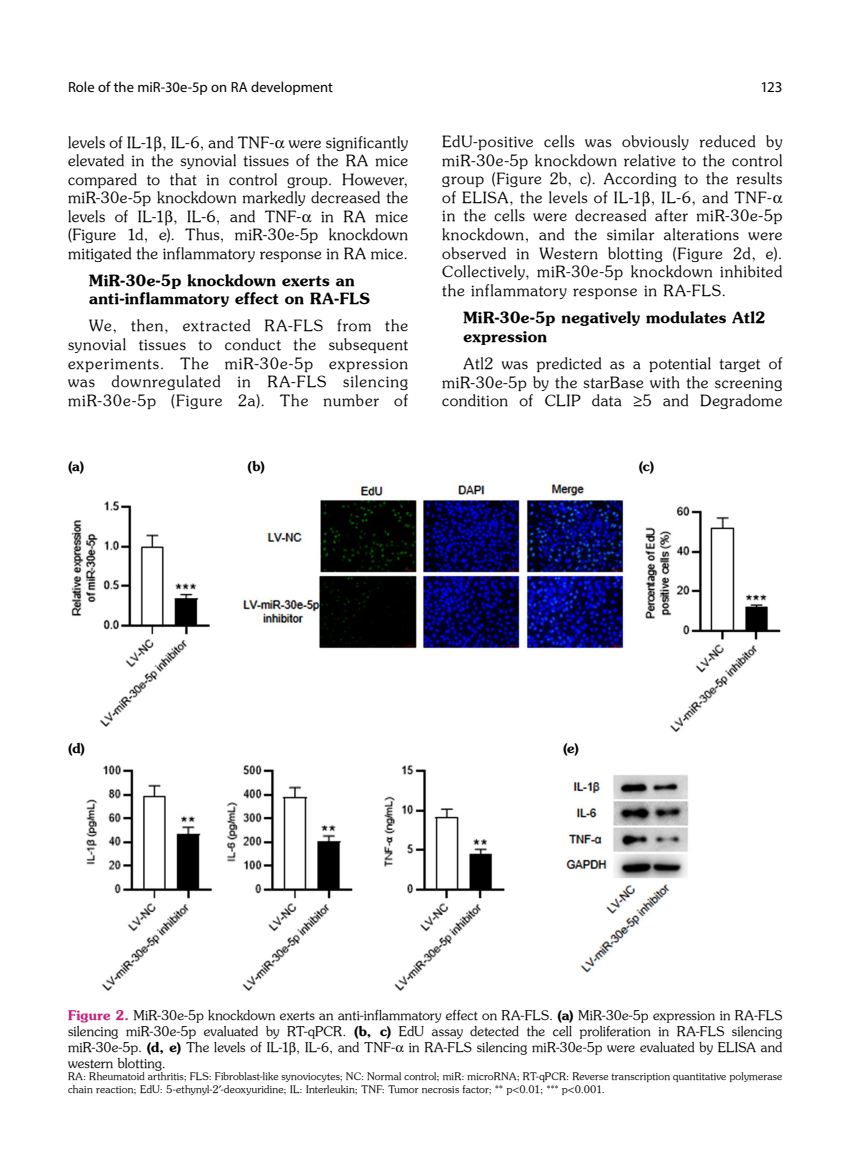
<style>
.page{position:relative;width:859px;height:1170px;background:#fff}
.page>*{position:absolute;margin:0;border:0;box-sizing:border-box;transform-origin:0 0}
.t1{font:15.45px/18.6px "Souvenir Turk";letter-spacing:.04em;color:#000;text-align:justify}
.t2{font:15.45px/18.6px "Souvenir Turk B";letter-spacing:.01em;color:#000}
.t3{font:15px "Myriad Pro";color:#000}
.t4{font:14.55px "Myriad Pro";letter-spacing:.005em;color:#000}
.t5{font:13.35px/16px "Souvenir Turk";letter-spacing:.01em;color:#000;text-align:justify}
.t6{font:13.35px "Souvenir Turk B";color:#000}
.t7{font:10.35px/12.5px "Souvenir Turk";letter-spacing:.02em;color:#000}
.s1{font-family:"Souvenir Turk B";color:#c81e7c}
.s2{font-family:"Souvenir Turk B"}
</style>
<div class="page">
<img style="left:71px;top:483px;width:710px;height:508px">
<p class="t4" style="left:68px;top:78px;width:267px">Role of the miR-30e-5p on RA development</p>
<p class="t3" style="left:760px;top:78px;width:23px">123</p>
<p class="t1" style="left:68px;top:132px;width:342px">levels of IL-1 , IL-6, and TNF- were significantly elevated in the synovial tissues of the RA mice compared to that in control group. However, miR-30e-5p knockdown markedly decreased the levels of IL-1 , IL-6, and TNF-</p>
<p class="t1" style="left:68px;top:206px;width:342px;text-indent:253px">in RA mice (Figure 1d, e). Thus, miR-30e-5p knockdown mitigated the inflammatory response in RA mice.</p>
<p class="t2" style="left:89px;top:271px;width:272px">MiR-30e-5p knockdown exerts an anti-inflammatory effect on RA-FLS</p>
<p class="t1" style="left:68px;top:316px;width:342px;text-indent:21px">We, then, extracted RA-FLS from the synovial tissues to conduct the subsequent experiments. The miR-30e-5p expression was downregulated in RA-FLS silencing miR-30e-5p (Figure 2a). The number of</p>
<p class="t1" style="left:442px;top:132px;width:342px;text-align:left">EdU-positive cells was obviously reduced by miR-30e-5p knockdown relative to the control group (Figure 2b, c). According to the results of ELISA, the levels of IL-1 , IL-6, and TNF&shy;in the cells were decreased after miR-30e-5p knockdown, and the similar alterations were observed in Western blotting (Figure 2d, e).<br>Collectively, miR-30e-5p knockdown inhibited the inflammatory response in RA-FLS.</p>
<p class="t2" style="left:463px;top:308px;width:304px">MiR-30e-5p negatively modulates Atl2 expression</p>
<p class="t1" style="left:442px;top:354px;width:342px;text-indent:21px">Atl2 was predicted as a potential target of miR-30e-5p by the starBase with the screening condition of CLIP data ≥5 and Degradome</p>
<p class="t6" style="left:68px;top:457px;width:18px">(a)</p>
<p class="t6" style="left:247px;top:457px;width:19px">(b)</p>
<p class="t6" style="left:639px;top:457px;width:17px">(c)</p>
<p class="t6" style="left:68px;top:739px;width:19px">(d)</p>
<p class="t6" style="left:563px;top:739px;width:18px">(e)</p>
<p class="t5" style="left:68px;top:1006px;width:716px"><span class="s1">Figure 2.</span> MiR-30e-5p knockdown exerts an anti-inflammatory effect on RA-FLS. <span class="s2">(a)</span> MiR-30e-5p expression in RA-FLS silencing miR-30e-5p evaluated by RT-qPCR. <span class="s2">(b, c)</span> EdU assay detected the cell proliferation in RA-FLS silencing miR-30e-5p. <span class="s2">(d, e)</span> The levels of IL-1 , IL-6, and TNF- in RA-FLS silencing miR-30e-5p were evaluated by ELISA and western blotting.</p>
<p class="t7" style="left:68px;top:1069px;width:716px">RA: Rheumatoid arthritis; FLS: Fibroblast-like synoviocytes; NC: Normal control; miR: microRNA; RT-qPCR: Reverse transcription quantitative polymerase chain reaction; EdU: 5-ethynyl-2 -deoxyuridine; IL: Interleukin; TNF: Tumor necrosis factor; ** p&lt;0.01; *** p&lt;0.001.</p>
</div>
